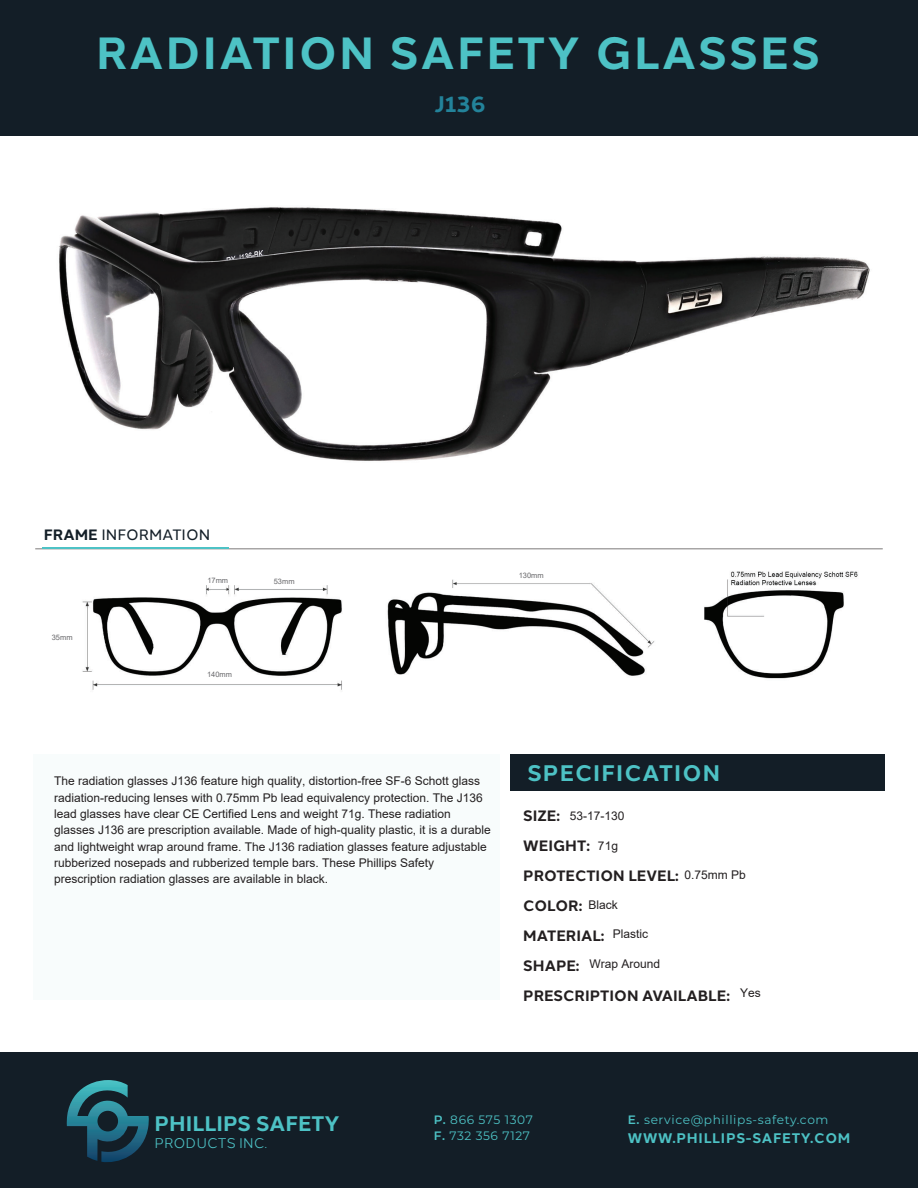
<style>
.page{position:relative;width:918px;height:1188px;background:#fff}
.page>*{position:absolute;margin:0;border:0;box-sizing:border-box;transform-origin:0 0}
.t1{font:700 45px "Halcom";letter-spacing:.05em;color:#4dc2c5}
.t2{font:700 22.5px "Halcom";letter-spacing:.05em;color:#4dc2c5}
.t3{font:700 22.5px "Halcom";color:#23839a}
.t4{font:700 21px "Halcom";color:#4dc2c5}
.t5{font:700 15px/30px "Halcom";color:#231f20}
.t6{font:15px "Halcom";color:#131e27}
.t7{font:13.95px "Halcom";color:#4dc2c5}
.t8{font:700 13.8px "Halcom";letter-spacing:.05em;color:#4dc2c5}
.t9{font:12.15px/16.2px "Montserrat";letter-spacing:.05em;color:#4dc2c5}
.t10{font:12px/16.4px "Arial";color:#231f20}
.t11{font:7.5px "Arial";color:#67676a}
.s1{font-weight:700}
.s2{font-weight:600}
</style>
<div class="page">
<div style="left:0;top:1053px;width:918px;height:135px;background:#131e27"></div>
<div style="left:34px;top:754px;width:466px;height:246px;background:#f8fcfc"></div>
<div style="left:0;top:0;width:918px;height:135px;background:#131e27"></div>
<svg style="left:66px;top:1080px;width:83px;height:82px"></svg>
<div style="left:510px;top:754px;width:375px;height:36px;background:#131e27"></div>
<hr style="left:42px;top:547px;width:187px;height:2px;background:#4dc2c5">
<img style="left:82px;top:571px;width:776px;height:119px">
<img style="left:59px;top:207px;width:811px;height:254px">
<h1 class="t1" style="left:96px;top:27px;width:725px">RADIATION SAFETY GLASSES</h1>
<h2 class="t3" style="left:434px;top:91px;width:53px">J136</h2>
<p class="t6" style="left:44px;top:526px;width:168px"><span class="s1">FRAME</span> INFORMATION</p>
<p class="t11" style="left:52px;top:633px;width:22px">35mm</p>
<p class="t11" style="left:207px;top:576px;width:22px">17mm</p>
<p class="t11" style="left:274px;top:577px;width:22px">53mm</p>
<p class="t11" style="left:207px;top:670px;width:27px">140mm</p>
<p class="t11" style="left:519px;top:571px;width:26px">130mm</p>
<p class="t10" style="left:54px;top:773px;width:438px">The radiation glasses J136 feature high quality, distortion-free SF-6 Schott glass radiation-reducing lenses with 0.75mm Pb lead equivalency protection. The J136 lead glasses have clear CE Certified Lens and weight 71g. These radiation glasses J136 are prescription available. Made of high-quality plastic, it is a durable and lightweight wrap around frame. The J136 radiation glasses feature adjustable rubberized nosepads and rubberized temple bars. These Phillips Safety prescription radiation glasses are available in black.</p>
<h2 class="t2" style="left:527px;top:760px;width:194px">SPECIFICATION</h2>
<p class="t5" style="left:523px;top:800px;width:208px">SIZE:<br>WEIGHT:<br>PROTECTION LEVEL:<br>COLOR:<br>MATERIAL:<br>SHAPE:<br>PRESCRIPTION AVAILABLE:</p>
<p class="t10" style="left:570px;top:808px;width:56px">53-17-130</p>
<p class="t10" style="left:598px;top:837px;width:22px">71g</p>
<p class="t10" style="left:684px;top:867px;width:63px">0.75mm Pb</p>
<p class="t10" style="left:589px;top:897px;width:31px">Black</p>
<p class="t10" style="left:613px;top:926px;width:37px">Plastic</p>
<p class="t10" style="left:589px;top:956px;width:72px">Wrap Around</p>
<p class="t10" style="left:740px;top:985px;width:22px">Yes</p>
<h3 class="t4" style="left:155px;top:1111px;width:187px">PHILLIPS SAFETY</h3>
<p class="t7" style="left:155px;top:1135px;width:114px">PRODUCTS INC.</p>
<p class="t9" style="left:434px;top:1111px;width:101px"><span class="s2">P.</span> 866 575 1307<br><span class="s2">F.</span> 732 356 7127</p>
<p class="t9" style="left:628px;top:1111px;width:202px"><span class="s2">E.</span> service@phillips-safety.com</p>
<p class="t8" style="left:628px;top:1130px;width:224px">WWW.PHILLIPS-SAFETY.COM</p>
</div>
